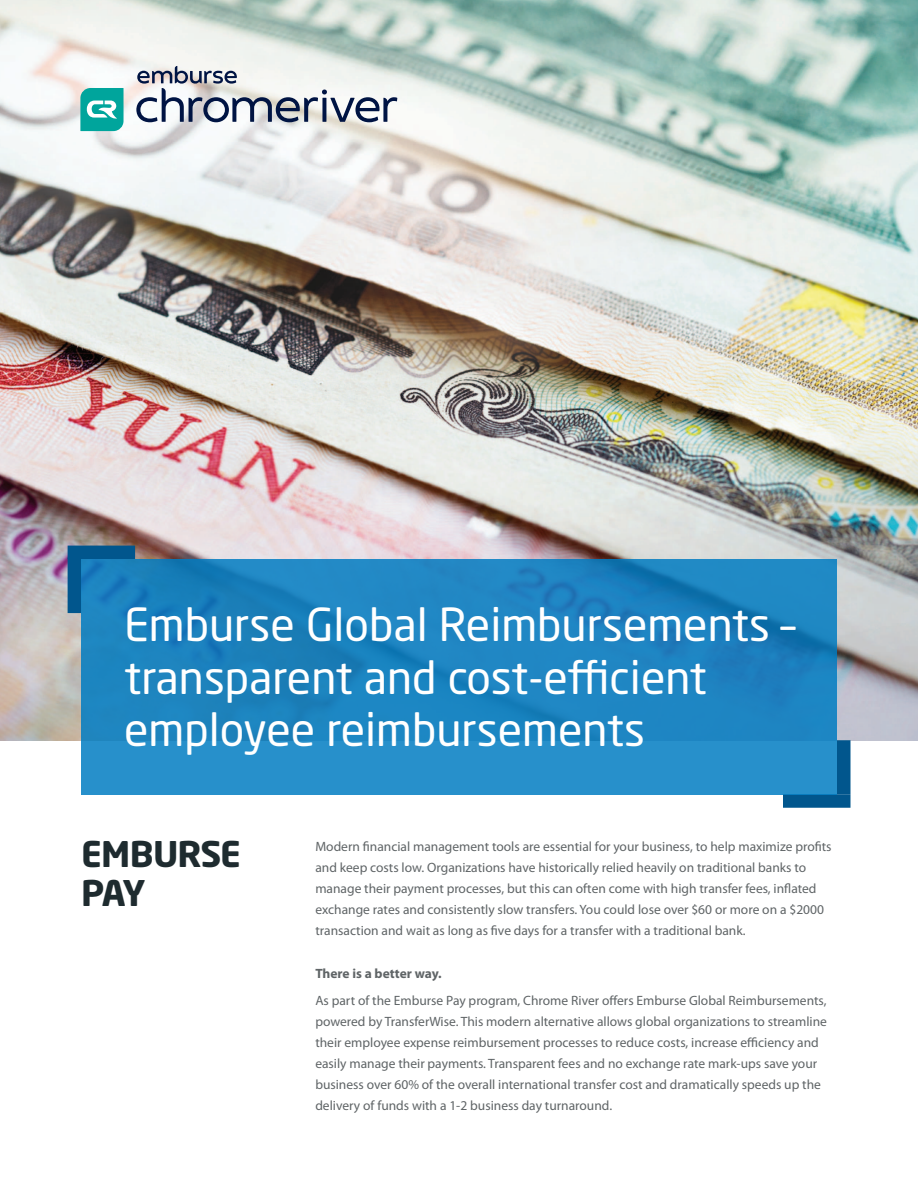
<style>
.page{position:relative;width:918px;height:1188px;background:#fff}
.page>*{position:absolute;margin:0;border:0;box-sizing:border-box;transform-origin:0 0}
.t1{font:45px/52.3px "Neo Sans Std";color:#fff}
.t2{font:700 34.95px/38.2px "Neo Sans Std";letter-spacing:-.035em;color:#1e2b2f}
.t3{font:13.5px/21px "Myriad Pro";color:#5f6466}
.t4{font:700 13.5px "Myriad Pro";color:#5f6466}
</style>
<div class="page">
<img style="left:0;top:0;width:918px;height:741px">
<svg style="left:80px;top:88px;width:44px;height:43px;background:#33b6af"></svg>
<svg style="left:136px;top:66px;width:261px;height:56px"></svg>
<div style="left:837px;top:740px;width:14px;height:54px;background:#01568d"></div>
<div style="left:783px;top:794px;width:68px;height:14px;background:#01568d"></div>
<div style="left:68px;top:558px;width:13px;height:55px;background:#01568d"></div>
<div style="left:68px;top:546px;width:67px;height:13px;background:#01568d"></div>
<svg style="left:81px;top:559px;width:756px;height:235px;background:#1e85c1"></svg>
<h1 class="t1" style="left:124px;top:602px;width:673px">Emburse Global Reimbursements – transparent and cost-eicient employee reimbursements</h1>
<h2 class="t2" style="left:81px;top:836px;width:161px">EMBURSE<br>PAY</h2>
<p class="t3" style="left:315px;top:837px;width:518px">Modern inancial management tools are essential for your business, to help maximize proits and keep costs low. Organizations have historically relied heavily on traditional banks to manage their payment processes, but this can often come with high transfer fees, inlated exchange rates and consistently slow transfers. You could lose over $60 or more on a $2000 transaction and wait as long as ive days for a transfer with a traditional bank.</p>
<p class="t4" style="left:315px;top:969px;width:128px">There is a better way.</p>
<p class="t3" style="left:315px;top:991px;width:513px">As part of the Emburse Pay program, Chrome River ofers Emburse Global Reimbursements, powered by TransferWise. This modern alternative allows global organizations to streamline their employee expense reimbursement processes to reduce costs, increase eiciency and easily manage their payments. Transparent fees and no exchange rate mark-ups save your business over 60% of the overall international transfer cost and dramatically speeds up the delivery of funds with a 1-2 business day turnaround.</p>
</div>
